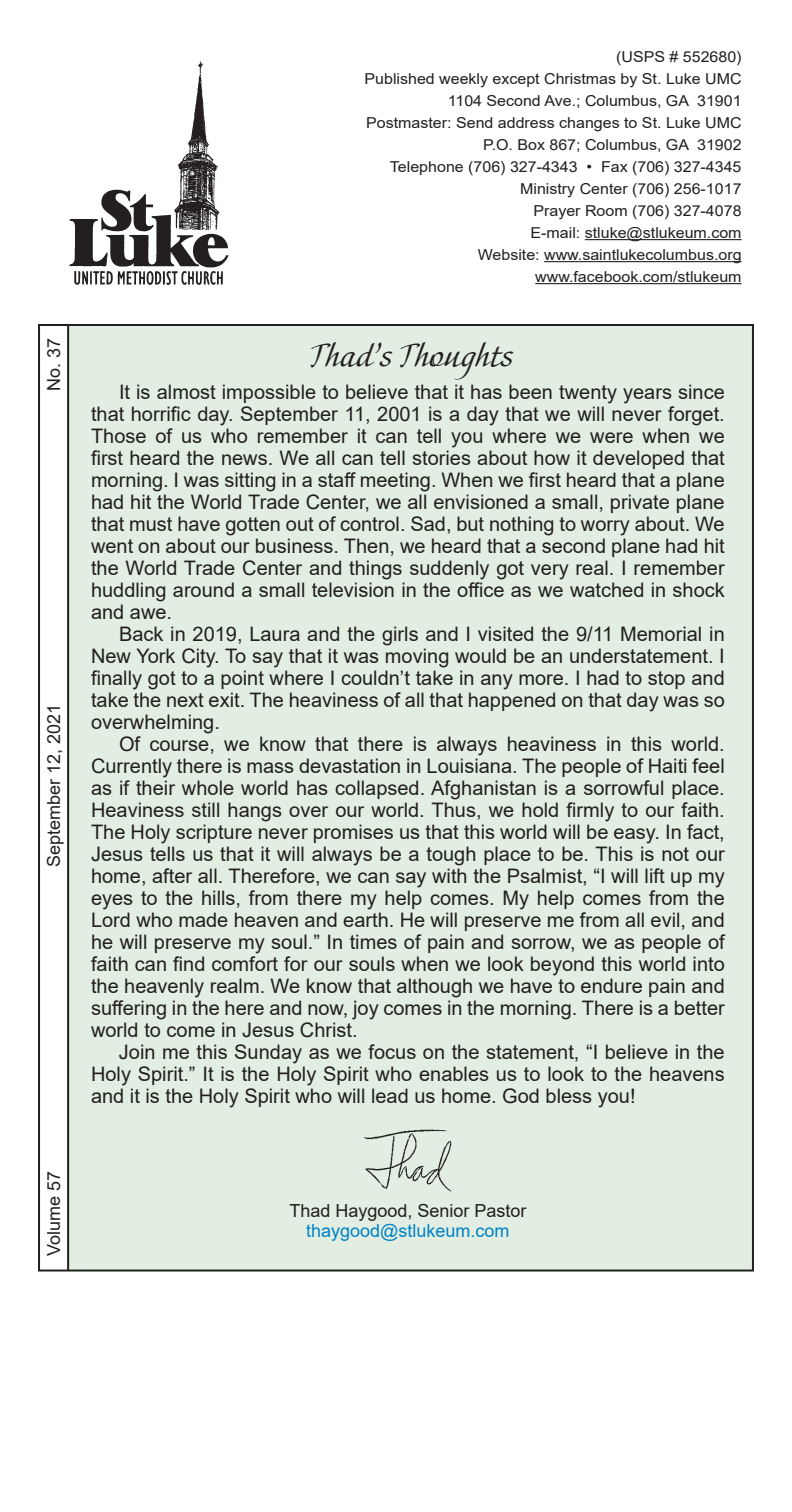
<style>
.page{position:relative;width:792px;height:1512px;background:#fff}
.page>*{position:absolute;margin:0;border:0;box-sizing:border-box;transform-origin:0 0}
.t1{font:32px "Adventure";color:#231f20}
.t2{font:20px/22px "Arial";color:#231f20;text-align:justify}
.Body_text{font:18px "Arial";color:#231f20}
.t3{font:18px "Arial";color:#0082c3}
.Body_text-2{font:15px "Arial";color:#231f20;scale:1.06 1}
</style>
<div class="page">
<hr style="left:585px;top:239px;width:157px;height:1px;background:#231f20">
<hr style="left:544px;top:261px;width:198px;height:1px;background:#231f20">
<hr style="left:535px;top:283px;width:207px;height:1px;background:#231f20">
<img style="left:69px;top:61px;width:160px;height:224px">
<div style="left:69px;top:326px;width:683px;height:944px;background:#e3eee3"></div>
<hr style="left:67px;top:324px;width:2px;height:947px;background:#231f20">
<img style="left:364px;top:1129px;width:88px;height:63px">
<p class="Body_text" style="left:41px;top:391px;width:54px;rotate:-90deg">No. 37</p>
<p class="Body_text" style="left:41px;top:867px;width:164px;rotate:-90deg">September 12, 2021</p>
<p class="Body_text" style="left:41px;top:1256px;width:86px;rotate:-90deg">Volume 57</p>
<p class="Body_text-2" style="left:616px;top:46px;width:120px">(USPS # 552680)</p>
<p class="Body_text-2" style="left:365px;top:68px;width:357px">Published weekly except Christmas by St. Luke UMC</p>
<p class="Body_text-2" style="left:448px;top:90px;width:279px">1104 Second Ave.; Columbus, GA 31901</p>
<p class="Body_text-2" style="left:366px;top:112px;width:356px">Postmaster: Send address changes to St. Luke UMC</p>
<p class="Body_text-2" style="left:483px;top:134px;width:245px">P.O. Box 867; Columbus, GA 31902</p>
<p class="Body_text-2" style="left:390px;top:156px;width:333px">Telephone (706) 327-4343 • Fax (706) 327-4345</p>
<p class="Body_text-2" style="left:520px;top:178px;width:210px">Ministry Center (706) 256-1017</p>
<p class="Body_text-2" style="left:533px;top:200px;width:198px">Prayer Room (706) 327-4078</p>
<p class="Body_text-2" style="left:531px;top:222px;width:201px">E-mail: stluke@stlukeum.com</p>
<p class="Body_text-2" style="left:478px;top:244px;width:250px">Website: www.saintlukecolumbus.org</p>
<p class="Body_text-2" style="left:535px;top:266px;width:196px">www.facebook.com/stlukeum</p>
<p class="t1" style="left:310px;top:336px;width:205px">Thad’s Thoughts</p>
<p class="t2" style="left:91px;top:380px;width:635px;text-indent:28px">It is almost impossible to believe that it has been twenty years since that horrific day. September 11, 2001 is a day that we will never forget.<br>Those of us who remember it can tell you where we were when we first heard the news. We all can tell stories about how it developed that morning. I was sitting in a staff meeting. When we first heard that a plane had hit the World Trade Center, we all envisioned a small, private plane that must have gotten out of control. Sad, but nothing to worry about. We went on about our business. Then, we heard that a second plane had hit the World Trade Center and things suddenly got very real. I remember huddling around a small television in the office as we watched in shock and awe.</p>
<p class="t2" style="left:91px;top:622px;width:635px;text-indent:28px">Back in 2019, Laura and the girls and I visited the 9/11 Memorial in New York City. To say that it was moving would be an understatement. I finally got to a point where I couldn’t take in any more. I had to stop and take the next exit. The heaviness of all that happened on that day was so overwhelming.</p>
<p class="t2" style="left:91px;top:732px;width:635px;text-indent:28px">Of course, we know that there is always heaviness in this world.<br>Currently there is mass devastation in Louisiana. The people of Haiti feel as if their whole world has collapsed. Afghanistan is a sorrowful place.<br>Heaviness still hangs over our world. Thus, we hold firmly to our faith.<br>The Holy scripture never promises us that this world will be easy. In fact, Jesus tells us that it will always be a tough place to be. This is not our home, after all. Therefore, we can say with the Psalmist, “I will lift up my eyes to the hills, from there my help comes. My help comes from the Lord who made heaven and earth. He will preserve me from all evil, and he will preserve my soul.” In times of pain and sorrow, we as people of faith can find comfort for our souls when we look beyond this world into the heavenly realm. We know that although we have to endure pain and suffering in the here and now, joy comes in the morning. There is a better world to come in Jesus Christ.</p>
<p class="t2" style="left:91px;top:1040px;width:635px;text-indent:28px">Join me this Sunday as we focus on the statement, “I believe in the Holy Spirit.” It is the Holy Spirit who enables us to look to the heavens and it is the Holy Spirit who will lead us home. God bless you!</p>
<p class="Body_text" style="left:289px;top:1199px;width:239px">Thad Haygood, Senior Pastor</p>
<p class="t3" style="left:306px;top:1219px;width:205px">thaygood@stlukeum.com</p>
</div>
